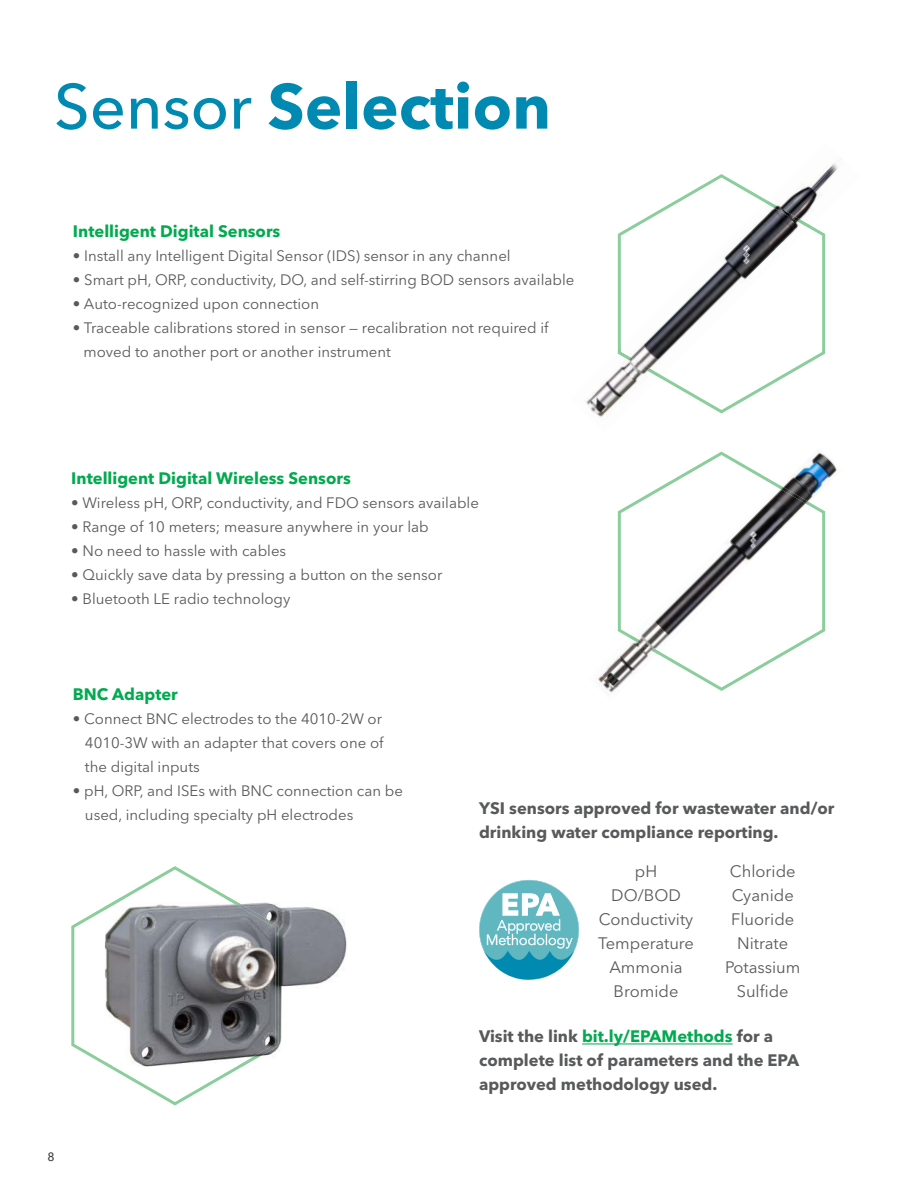
<style>
.page{position:relative;width:918px;height:1188px;background:#fff}
.page>*{position:absolute;margin:0;border:0;box-sizing:border-box;transform-origin:0 0}
.t1{font:700 63px "Avenir Next LT Pro";color:#008ab1}
.t2{font:700 16.5px/24px "Avenir Next LT Pro";color:#58595b}
.t3{font:16.5px/24px "Avenir Next LT Pro";color:#58595b;text-align:center}
.t4{font:700 16.5px "Avenir Next LT Pro";color:#00aa4f}
.t5{font:15px/24px "Avenir Next LT Pro";color:#58595b}
.t6{font:500 12px "Avenir Next LT Pro";color:#414042}
.s1{font-weight:500}
.s2{color:#00aa4f}
</style>
<div class="page">
<hr style="left:582px;top:1044px;width:151px;height:1px;background:#00aa4f">
<svg style="left:71px;top:866px;width:171px;height:240px"></svg>
<img style="left:598px;top:451px;width:239px;height:242px">
<img style="left:629px;top:486px;width:181px;height:168px">
<svg style="left:479px;top:880px;width:100px;height:100px"></svg>
<img style="left:585px;top:163px;width:253px;height:255px">
<img style="left:618px;top:201px;width:193px;height:177px">
<img style="left:279px;top:907px;width:68px;height:144px">
<img style="left:105px;top:898px;width:174px;height:169px">
<h1 class="t1" style="left:54px;top:68px;width:499px"><span class="s1">Sensor</span> Selection</h1>
<p class="t4" style="left:73px;top:222px;width:209px">Intelligent Digital Sensors</p>
<p class="t5" style="left:73px;top:244px;width:439px">• Install any Intelligent Digital Sensor (IDS) sensor in any channel</p>
<p class="t5" style="left:73px;top:268px;width:503px">• Smart pH, ORP, conductivity, DO, and self-stirring BOD sensors available</p>
<p class="t5" style="left:73px;top:292px;width:248px">• Auto-recognized upon connection</p>
<p class="t5" style="left:83px;top:316px;width:467px;text-indent:-10px">• Traceable calibrations stored in sensor — recalibration not required if moved to another port or another instrument</p>
<p class="t4" style="left:71px;top:468px;width:281px">Intelligent Digital Wireless Sensors</p>
<p class="t5" style="left:71px;top:490px;width:409px">• Wireless pH, ORP, conductivity, and FDO sensors available</p>
<p class="t5" style="left:71px;top:514px;width:359px">• Range of 10 meters; measure anywhere in your lab</p>
<p class="t5" style="left:71px;top:538px;width:216px">• No need to hassle with cables</p>
<p class="t5" style="left:71px;top:562px;width:373px">• Quickly save data by pressing a button on the sensor</p>
<p class="t5" style="left:71px;top:586px;width:221px">• Bluetooth LE radio technology</p>
<p class="t4" style="left:73px;top:684px;width:106px">BNC Adapter</p>
<p class="t5" style="left:85px;top:707px;width:300px;text-align:justify;text-indent:-12px">• Connect BNC electrodes to the 4010-2W or 4010-3W with an adapter that covers one of the digital inputs</p>
<p class="t5" style="left:85px;top:779px;width:320px;text-indent:-12px">• pH, ORP, and ISEs with BNC connection can be used, including specialty pH electrodes</p>
<p class="t6" style="left:48px;top:1150px;width:9px">8</p>
<p class="t2" style="left:479px;top:797px;width:357px">YSI sensors approved for wastewater and/or drinking water compliance reporting.</p>
<p class="t3" style="left:598px;top:859px;width:98px">pH<br>DO/BOD<br>Conductivity<br>Temperature<br>Ammonia<br>Bromide</p>
<p class="t3" style="left:725px;top:859px;width:77px">Chloride<br>Cyanide<br>Fluoride<br>Nitrate<br>Potassium<br>Sulfide</p>
<p class="t2" style="left:479px;top:1024px;width:322px">Visit the link <span class="s2">bit.ly/EPAMethods</span> for a complete list of parameters and the EPA approved methodology used.</p>
</div>
